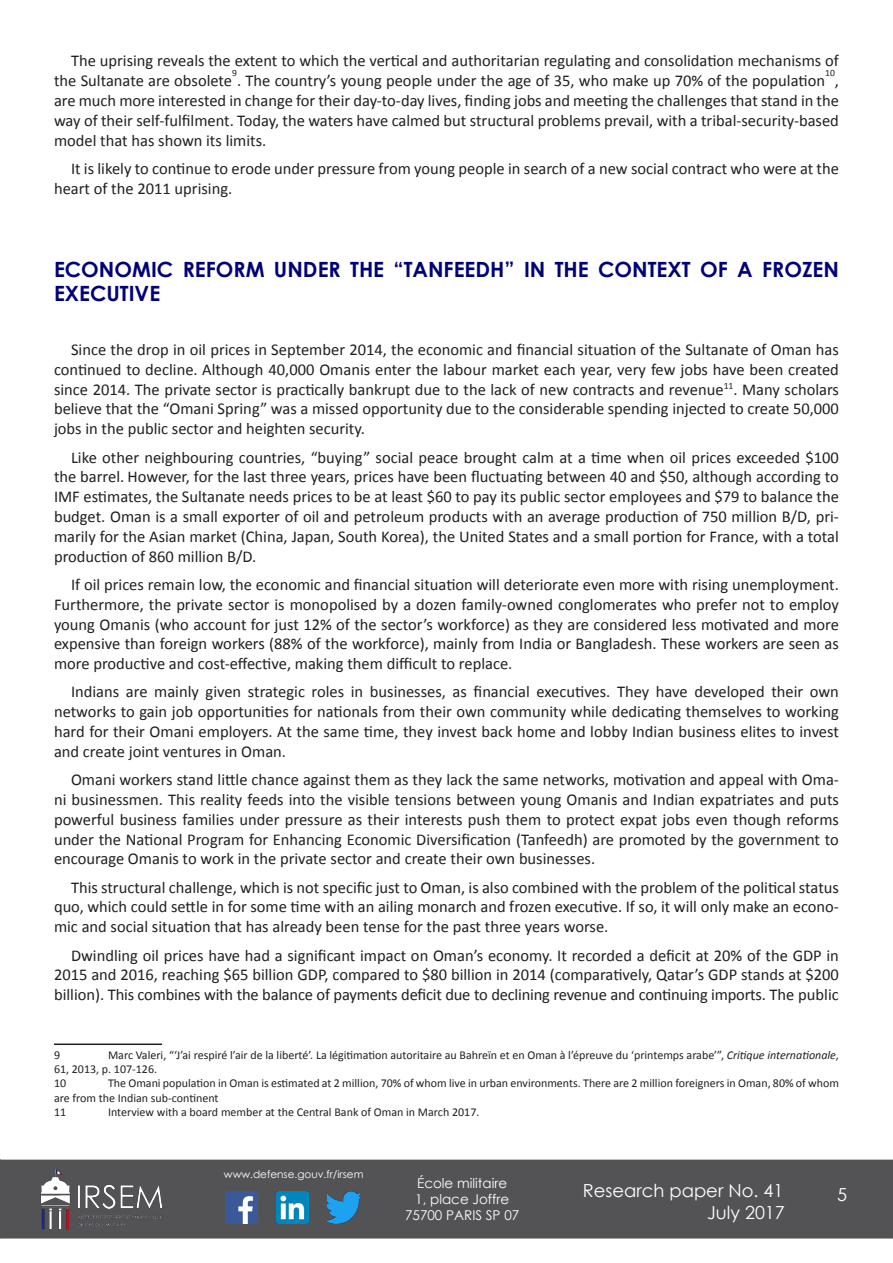
<style>
.page{position:relative;width:893px;height:1263px;background:#fff}
.page>*{position:absolute;margin:0;border:0;box-sizing:border-box;transform-origin:0 0}
.Titre_1{font:700 21px/24px "Century Gothic";color:#000078}
.t1{font:18px/21.6px "Century Gothic";color:#fff;text-align:right}
.Texte_courant{font:16.5px/19.8px "Calibri";color:#231f20;text-align:justify}
.t2{font:13.5px/16.2px "Century Gothic";color:#fff;text-align:center}
.NBP{font:12px/14.4px "Calibri";color:#231f20}
.t3{font:10.5px "Century Gothic";color:#fff}
.Texte_courant-2{font:9.6px "Calibri";color:#231f20}
.s1{font-style:italic}
</style>
<div class="page">
<div style="left:0;top:1159px;width:893px;height:79px;background:#535355"></div>
<img style="left:38px;top:1161px;width:126px;height:76px">
<img style="left:226px;top:1192px;width:31px;height:31px">
<img style="left:277px;top:1192px;width:31px;height:31px">
<img style="left:328px;top:1192px;width:31px;height:31px">
<hr style="left:54px;top:1043px;width:108px;height:2px;background:#231f20">
<p class="Texte_courant" style="left:54px;top:51px;width:786px;text-indent:17px">The uprising reveals the extent to which the vertical and authoritarian regulating and consolidation mechanisms of the Sultanate are obsolete . The country’s young people under the age of 35, who make up 70% of the population</p>
<p class="Texte_courant-2" style="left:232px;top:67px;width:6px">9</p>
<p class="Texte_courant-2" style="left:825px;top:67px;width:11px">10</p>
<p class="Texte_courant" style="left:54px;top:71px;width:786px;text-indent:781px">, are much more interested in change for their day-to-day lives, finding jobs and meeting the challenges that stand in the way of their self-fulfilment. Today, the waters have calmed but structural problems prevail, with a tribal-security-based model that has shown its limits.</p>
<p class="Texte_courant" style="left:54px;top:159px;width:786px;text-indent:17px">It is likely to continue to erode under pressure from young people in search of a new social contract who were at the heart of the 2011 uprising.</p>
<p class="Titre_1" style="left:54px;top:257px;width:786px">ECONOMIC REFORM UNDER THE “TANFEEDH” IN THE CONTEXT OF A FROZEN<br>EXECUTIVE</p>
<p class="Texte_courant" style="left:54px;top:340px;width:786px;text-indent:17px">Since the drop in oil prices in September 2014, the economic and financial situation of the Sultanate of Oman has continued to decline. Although 40,000 Omanis enter the labour market each year, very few jobs have been created since 2014. The private sector is practically bankrupt due to the lack of new contracts and revenue<sup>11</sup>. Many scholars believe that the “Omani Spring” was a missed opportunity due to the considerable spending injected to create 50,000 jobs in the public sector and heighten security.</p>
<p class="Texte_courant" style="left:54px;top:447px;width:786px;text-indent:17px">Like other neighbouring countries, “buying” social peace brought calm at a time when oil prices exceeded $100 the barrel. However, for the last three years, prices have been fluctuating between 40 and $50, although according to IMF estimates, the Sultanate needs prices to be at least $60 to pay its public sector employees and $79 to balance the budget. Oman is a small exporter of oil and petroleum products with an average production of 750 million B/D, pri&shy;marily for the Asian market (China, Japan, South Korea), the United States and a small portion for France, with a total production of 860 million B/D.</p>
<p class="Texte_courant" style="left:54px;top:575px;width:786px;text-indent:17px">If oil prices remain low, the economic and financial situation will deteriorate even more with rising unemployment.<br>Furthermore, the private sector is monopolised by a dozen family-owned conglomerates who prefer not to employ young Omanis (who account for just 12% of the sector’s workforce) as they are considered less motivated and more expensive than foreign workers (88% of the workforce), mainly from India or Bangladesh. These workers are seen as more productive and cost-effective, making them difficult to replace.</p>
<p class="Texte_courant" style="left:54px;top:682px;width:786px;text-indent:17px">Indians are mainly given strategic roles in businesses, as financial executives. They have developed their own networks to gain job opportunities for nationals from their own community while dedicating themselves to working hard for their Omani employers. At the same time, they invest back home and lobby Indian business elites to invest and create joint ventures in Oman.</p>
<p class="Texte_courant" style="left:54px;top:770px;width:786px;text-indent:17px">Omani workers stand little chance against them as they lack the same networks, motivation and appeal with Oma&shy;ni businessmen. This reality feeds into the visible tensions between young Omanis and Indian expatriates and puts powerful business families under pressure as their interests push them to protect expat jobs even though reforms under the National Program for Enhancing Economic Diversification (Tanfeedh) are promoted by the government to encourage Omanis to work in the private sector and create their own businesses.</p>
<p class="Texte_courant" style="left:54px;top:877px;width:786px;text-indent:17px">This structural challenge, which is not specific just to Oman, is also combined with the problem of the political status quo, which could settle in for some time with an ailing monarch and frozen executive. If so, it will only make an econo&shy;mic and social situation that has already been tense for the past three years worse.</p>
<p class="Texte_courant" style="left:54px;top:945px;width:786px;text-indent:17px">Dwindling oil prices have had a significant impact on Oman’s economy. It recorded a deficit at 20% of the GDP in 2015 and 2016, reaching $65 billion GDP, compared to $80 billion in 2014 (comparatively, Qatar’s GDP stands at $200 billion). This combines with the balance of payments deficit due to declining revenue and continuing imports. The public</p>
<p class="NBP" style="left:54px;top:1047px;width:786px;text-indent:54px">Marc Valeri, “‘J’ai respiré l’air de la liberté’. La légitimation autoritaire au Bahreïn et en Oman à l’épreuve du ‘printemps arabe’”, <span class="s1">Critique internationale</span>,<br>61, 2013, p. 107-126.</p>
<p class="NBP" style="left:54px;top:1076px;width:14px">10</p>
<p class="NBP" style="left:54px;top:1047px;width:8px">9</p>
<p class="NBP" style="left:54px;top:1076px;width:786px;text-indent:54px">The Omani population in Oman is estimated at 2 million, 70% of whom live in urban environments. There are 2 million foreigners in Oman, 80% of whom are from the Indian sub-continent</p>
<p class="NBP" style="left:54px;top:1105px;width:14px">11</p>
<p class="NBP" style="left:108px;top:1105px;width:373px">Interview with a board member at the Central Bank of Oman in March 2017.</p>
<p class="t3" style="left:224px;top:1167px;width:141px">www.defense.gouv.fr/irsem</p>
<p class="t2" style="left:405px;top:1175px;width:116px">École militaire<br>1, place Joffre<br>75700 PARIS SP 07</p>
<p class="t1" style="left:583px;top:1180px;width:204px">Research paper No. 41<br>July 2017</p>
<p class="t1" style="left:837px;top:1183px;width:11px">5</p>
</div>
